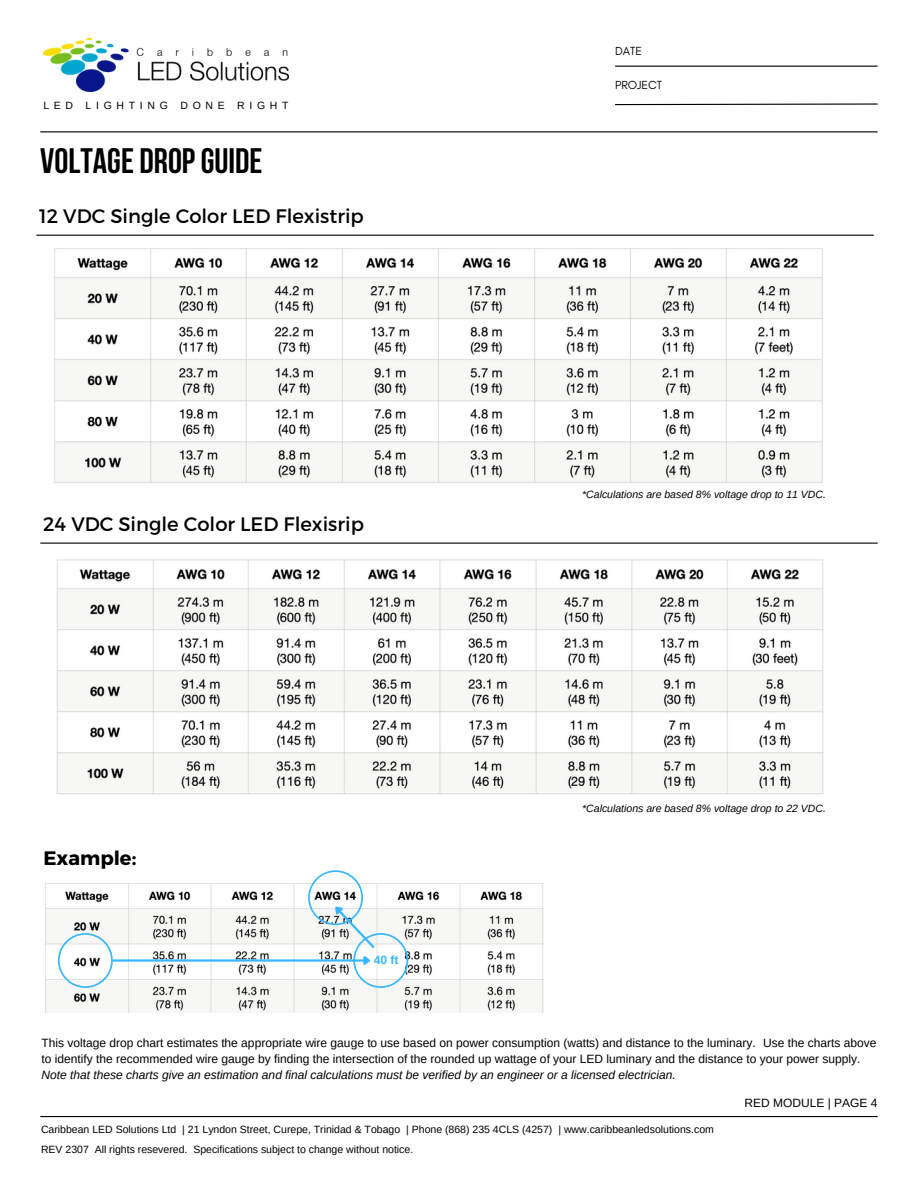
<style>
.page{position:relative;width:918px;height:1188px;background:#fff}
.page>*{position:absolute;margin:0;border:0;box-sizing:border-box;transform-origin:0 0}
.t1{font:700 35.25px "Bebas Neue";color:#000}
.t2{font:19.5px "Montserrat";color:#000}
.t3{font:700 19.5px "Montserrat";color:#000}
.t4{font:12px/16px "Arimo";color:#000}
.t5{font:12px "Glacial Indifference";color:#000}
.t6{font:700 12px "Arimo";color:#38b6ff}
.t7{font:10.5px "Arimo";color:#000}
.t8{font:italic 10.5px "Arimo";color:#000}
.t9{font:10.5px "Arimo";letter-spacing:.45em;color:#000}
.s1{font-style:italic}
</style>
<div class="page">
<img style="left:44px;top:39px;width:244px;height:53px">
<hr style="left:40px;top:131px;width:838px;height:1px;background:#000">
<hr style="left:40px;top:1116px;width:838px;height:1px;background:#000">
<hr style="left:615px;top:66px;width:263px;height:1px;background:#000">
<svg style="left:615px;top:103px;width:263px;height:3px"></svg>
<hr style="left:36px;top:235px;width:838px;height:1px;background:#000">
<img style="left:54px;top:248px;width:769px;height:235px">
<img style="left:57px;top:559px;width:767px;height:236px">
<hr style="left:40px;top:543px;width:838px;height:1px;background:#000">
<img style="left:45px;top:883px;width:499px;height:129px">
<svg style="left:58px;top:933px;width:55px;height:55px"></svg>
<hr style="left:113px;top:959px;width:251px;height:3px;background:#38b6ff">
<svg style="left:308px;top:870px;width:100px;height:118px"></svg>
<p class="t9" style="left:43px;top:99px;width:247px">LED LIGHTING DONE RIGHT</p>
<p class="t1" style="left:40px;top:147px;width:224px">VOLTAGE DROPGUIDE</p>
<p class="t2" style="left:39px;top:203px;width:326px">12 VDC Single Color LED Flexistrip</p>
<p class="t2" style="left:43px;top:511px;width:322px">24 VDC Single Color LED Flexisrip</p>
<p class="t3" style="left:44px;top:846px;width:94px">Example:</p>
<p class="t6" style="left:374px;top:953px;width:26px">40 ft</p>
<p class="t5" style="left:615px;top:44px;width:28px">DATE</p>
<p class="t5" style="left:615px;top:78px;width:49px">PROJECT</p>
<p class="t8" style="left:582px;top:488px;width:245px">*Calculations are based 8% voltage drop to 11 VDC.</p>
<p class="t8" style="left:582px;top:802px;width:245px">*Calculations are based 8% voltage drop to 22 VDC.</p>
<p class="t4" style="left:41px;top:1035px;width:837px">This voltage drop chart estimates the appropriate wire gauge to use based on power consumption (watts) and distance to the luminary. Use the charts above to identify the recommended wire gauge by finding the intersection of the rounded up wattage of your LED luminary and the distance to your power supply.<br><span class="s1">Note that these charts give an estimation and final calculations must be verified by an engineer or a licensed electrician.</span></p>
<p class="t7" style="left:41px;top:1124px;width:674px">Caribbean LED Solutions Ltd | 21 Lyndon Street, Curepe, Trinidad &amp; Tobago | Phone (868) 235 4CLS (4257) | www.caribbeanledsolutions.com</p>
<p class="t7" style="left:41px;top:1144px;width:374px">REV 2307 All rights resevered. Specifications subject to change without notice.</p>
<p class="t4" style="left:745px;top:1095px;width:135px">RED MODULE | PAGE 4</p>
</div>
